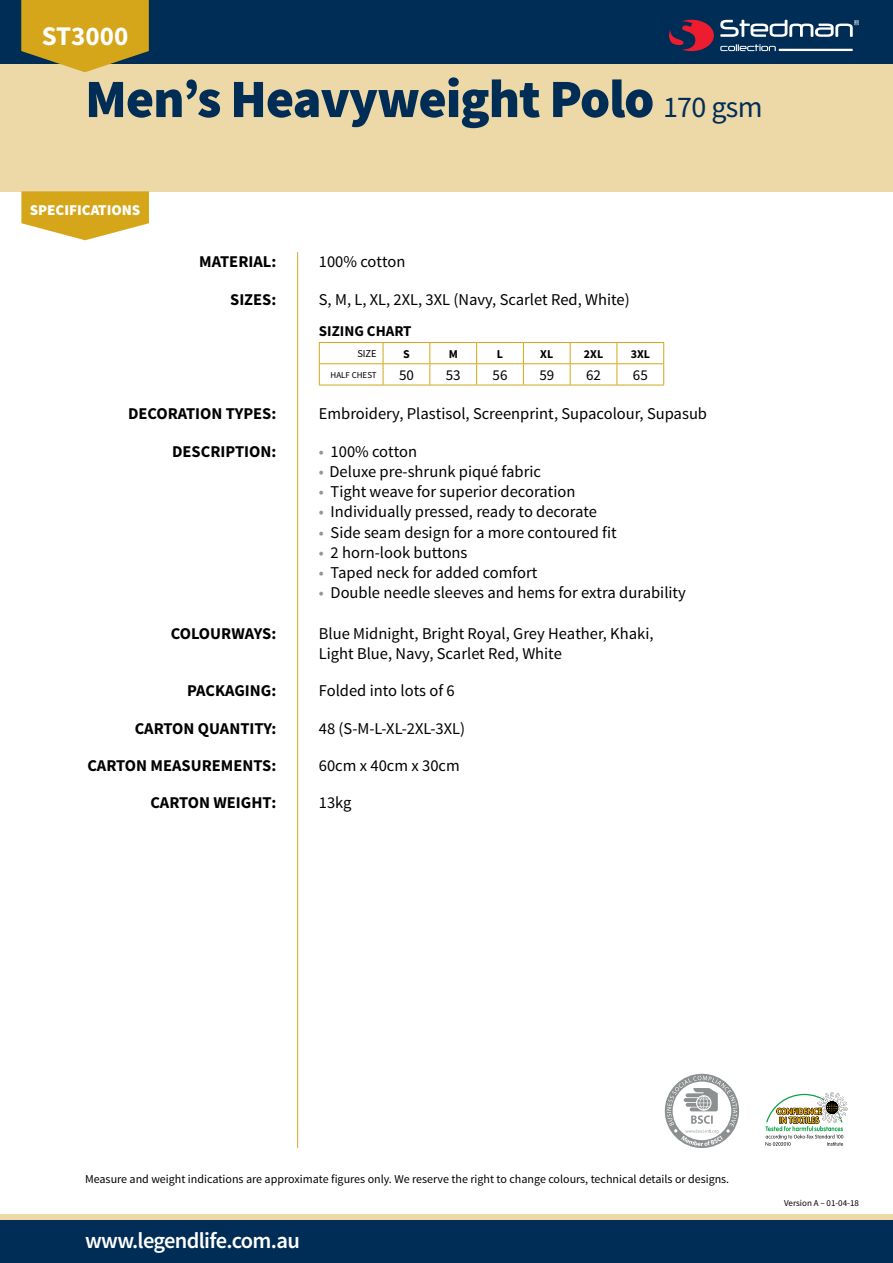
<style>
.page{position:relative;width:893px;height:1263px;background:#fff}
.page>*{position:absolute;margin:0;border:0;box-sizing:border-box;transform-origin:0 0}
.t1{font:900 54px "Source Sans Pro";letter-spacing:-.02em;color:#002d56}
.t2{font:700 27px "Source Sans Pro";color:#fff}
.t3{font:600 22.5px "Source Sans Pro";letter-spacing:-.03em;color:#fff}
.t4{font:16.5px/20.2px "Source Sans Pro";color:#000}
.t5{font:700 16.5px "Source Sans Pro";color:#000}
.t6{font:900 15px "Source Sans Pro";color:#fff}
.t7{font:15px "Source Sans Pro";color:#000}
.t8{font:700 15px "Source Sans Pro";color:#000}
.t9{font:12px "Source Sans Pro";color:#000}
.t10{font:700 12px "Source Sans Pro";color:#000}
.t11{font:10.5px "Source Sans Pro";color:#000}
.t12{font:9px "Source Sans Pro";color:#000}
.s1{font-weight:400;font-size:30px}
.s2{color:#939598}
</style>
<div class="page">
<div style="left:0;top:1214px;width:893px;height:49px;background:#edd8a8"></div>
<div style="left:0;top:0;width:893px;height:64px;background:#002d56"></div>
<div style="left:0;top:1220px;width:893px;height:43px;background:#002d56"></div>
<div style="left:0;top:64px;width:893px;height:127px;background:#edd8a8"></div>
<svg style="left:21px;top:0;width:128px;height:72px;background:#caa329"></svg>
<svg style="left:21px;top:191px;width:128px;height:49px"></svg>
<hr style="left:297px;top:252px;width:1px;height:896px;background:#d5a619">
<svg style="left:720px;top:20px;width:139px;height:17px"></svg>
<svg style="left:720px;top:44px;width:133px;height:7px"></svg>
<svg style="left:669px;top:20px;width:45px;height:31px"></svg>
<hr style="left:319px;top:342px;width:64px;height:1px;background:#d5a619">
<hr style="left:383px;top:342px;width:47px;height:1px;background:#d5a619">
<hr style="left:430px;top:342px;width:47px;height:1px;background:#d5a619">
<hr style="left:477px;top:342px;width:46px;height:1px;background:#d5a619">
<hr style="left:523px;top:342px;width:47px;height:1px;background:#d5a619">
<hr style="left:570px;top:342px;width:47px;height:1px;background:#d5a619">
<hr style="left:617px;top:342px;width:47px;height:1px;background:#d5a619">
<hr style="left:319px;top:363px;width:64px;height:1px;background:#d5a619">
<svg style="left:319px;top:343px;width:1px;height:42px"></svg>
<hr style="left:383px;top:363px;width:47px;height:1px;background:#d5a619">
<svg style="left:383px;top:343px;width:1px;height:42px"></svg>
<hr style="left:430px;top:363px;width:47px;height:1px;background:#d5a619">
<svg style="left:429px;top:343px;width:1px;height:42px"></svg>
<hr style="left:477px;top:363px;width:46px;height:1px;background:#d5a619">
<svg style="left:476px;top:343px;width:1px;height:42px"></svg>
<hr style="left:523px;top:363px;width:47px;height:1px;background:#d5a619">
<svg style="left:523px;top:343px;width:1px;height:42px"></svg>
<hr style="left:570px;top:363px;width:47px;height:1px;background:#d5a619">
<svg style="left:570px;top:343px;width:1px;height:42px"></svg>
<hr style="left:617px;top:363px;width:47px;height:1px;background:#d5a619">
<svg style="left:617px;top:343px;width:1px;height:42px"></svg>
<svg style="left:663px;top:343px;width:1px;height:42px"></svg>
<hr style="left:319px;top:385px;width:64px;height:1px;background:#d5a619">
<hr style="left:383px;top:385px;width:47px;height:1px;background:#d5a619">
<hr style="left:430px;top:385px;width:47px;height:1px;background:#d5a619">
<hr style="left:477px;top:385px;width:46px;height:1px;background:#d5a619">
<hr style="left:523px;top:385px;width:47px;height:1px;background:#d5a619">
<hr style="left:570px;top:385px;width:47px;height:1px;background:#d5a619">
<hr style="left:617px;top:385px;width:47px;height:1px;background:#d5a619">
<svg style="left:665px;top:1074px;width:74px;height:74px"></svg>
<svg style="left:765px;top:1092px;width:83px;height:54px"></svg>
<h2 class="t2" style="left:42px;top:18px;width:88px">ST3000</h2>
<h1 class="t1" style="left:85px;top:62px;width:679px">Men’s Heavyweight Polo <span class="s1">170 gsm</span></h1>
<p class="t6" style="left:30px;top:199px;width:112px">SPECIFICATIONS</p>
<p class="t5" style="left:199px;top:251px;width:79px">MATERIAL:</p>
<p class="t4" style="left:319px;top:252px;width:88px">100% cotton</p>
<p class="t5" style="left:230px;top:289px;width:48px">SIZES:</p>
<p class="t4" style="left:319px;top:290px;width:312px">S, M, L, XL, 2XL, 3XL (Navy, Scarlet Red, White)</p>
<p class="t8" style="left:319px;top:321px;width:94px">SIZING CHART</p>
<p class="t11" style="left:357px;top:347px;width:21px">SIZE</p>
<p class="t10" style="left:403px;top:345px;width:8px">S</p>
<p class="t10" style="left:449px;top:345px;width:11px">M</p>
<p class="t10" style="left:497px;top:345px;width:8px">L</p>
<p class="t10" style="left:540px;top:345px;width:15px">XL</p>
<p class="t10" style="left:584px;top:345px;width:21px">2XL</p>
<p class="t10" style="left:631px;top:345px;width:21px">3XL</p>
<p class="t12" style="left:330px;top:369px;width:48px">HALF CHEST</p>
<p class="t7" style="left:399px;top:366px;width:16px">50</p>
<p class="t7" style="left:446px;top:366px;width:16px">53</p>
<p class="t7" style="left:493px;top:366px;width:16px">56</p>
<p class="t7" style="left:539px;top:366px;width:16px">59</p>
<p class="t7" style="left:586px;top:366px;width:16px">62</p>
<p class="t7" style="left:633px;top:366px;width:16px">65</p>
<p class="t5" style="left:128px;top:403px;width:150px">DECORATION TYPES:</p>
<p class="t4" style="left:319px;top:404px;width:390px">Embroidery, Plastisol, Screenprint, Supacolour, Supasub</p>
<p class="t5" style="left:172px;top:440px;width:106px">DESCRIPTION:</p>
<p class="t4" style="left:319px;top:441px;width:100px"><span class="s2">•</span> 100% cotton</p>
<p class="t4" style="left:319px;top:462px;width:224px"><span class="s2">•</span> Deluxe pre-shrunk piqué fabric</p>
<p class="t4" style="left:319px;top:482px;width:258px"><span class="s2">•</span> Tight weave for superior decoration</p>
<p class="t4" style="left:319px;top:502px;width:280px"><span class="s2">•</span> Individually pressed, ready to decorate</p>
<p class="t4" style="left:319px;top:522px;width:299px"><span class="s2">•</span> Side seam design for a more contoured fit</p>
<p class="t4" style="left:319px;top:543px;width:150px"><span class="s2">•</span> 2 horn-look buttons</p>
<p class="t4" style="left:319px;top:563px;width:220px"><span class="s2">•</span> Taped neck for added comfort</p>
<p class="t4" style="left:319px;top:583px;width:368px"><span class="s2">•</span> Double needle sleeves and hems for extra durability</p>
<p class="t5" style="left:171px;top:622px;width:107px">COLOURWAYS:</p>
<p class="t4" style="left:319px;top:624px;width:336px">Blue Midnight, Bright Royal, Grey Heather, Khaki,<br>Light Blue, Navy, Scarlet Red, White</p>
<p class="t5" style="left:187px;top:680px;width:91px">PACKAGING:</p>
<p class="t4" style="left:319px;top:681px;width:137px">Folded into lots of 6</p>
<p class="t5" style="left:135px;top:717px;width:143px">CARTON QUANTITY:</p>
<p class="t4" style="left:319px;top:718px;width:148px">48 (S-M-L-XL-2XL-3XL)</p>
<p class="t5" style="left:87px;top:754px;width:190px">CARTON MEASUREMENTS:</p>
<p class="t4" style="left:319px;top:756px;width:142px">60cm x 40cm x 30cm</p>
<p class="t5" style="left:150px;top:792px;width:128px">CARTON WEIGHT:</p>
<p class="t4" style="left:319px;top:793px;width:34px">13kg</p>
<p class="t9" style="left:85px;top:1171px;width:646px">Measure and weight indications are approximate figures only. We reserve the right to change colours, technical details or designs.</p>
<h3 class="t3" style="left:85px;top:1226px;width:216px">www.legendlife.com.au</h3>
<p class="t12" style="left:784px;top:1197px;width:76px">Version A – 01-04-18</p>
</div>
